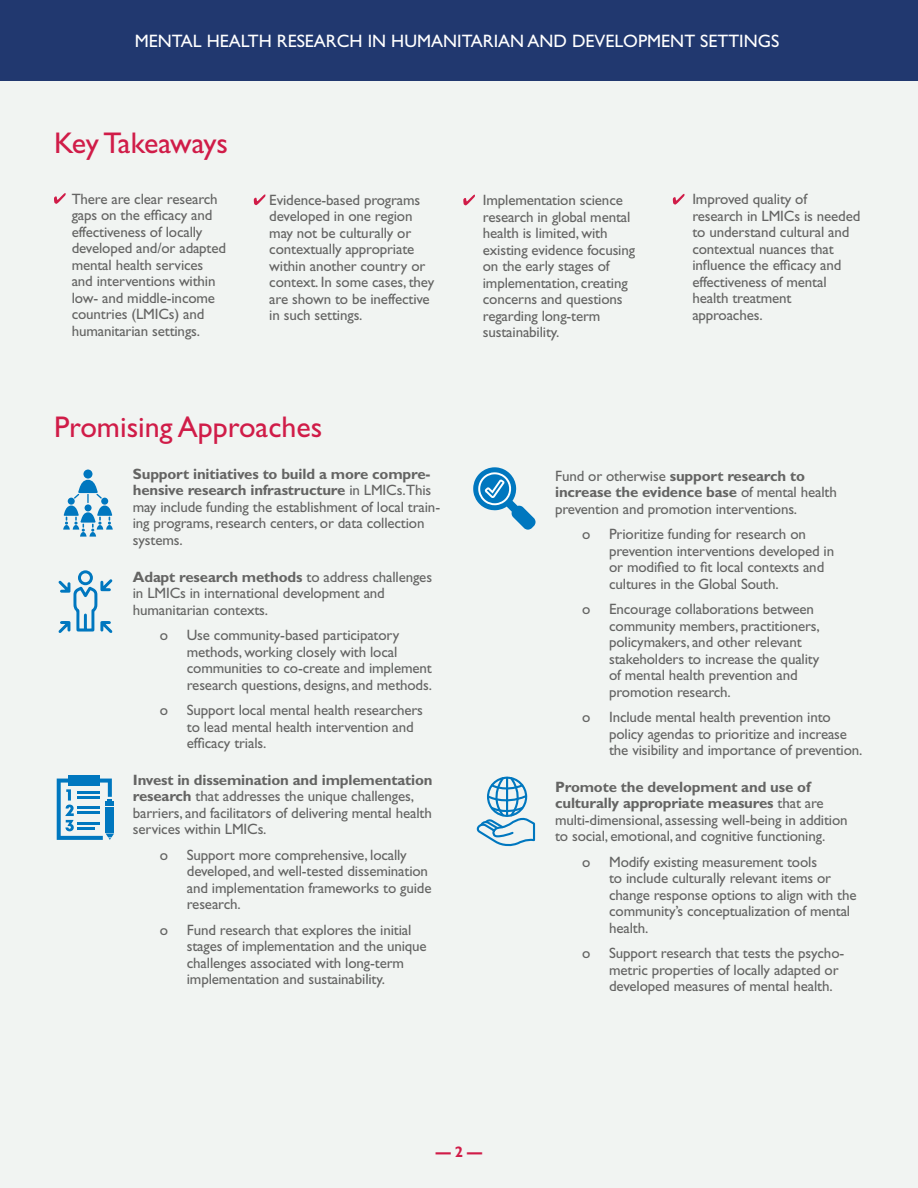
<style>
.page{position:relative;width:918px;height:1188px;background:#fff}
.page>*{position:absolute;margin:0;border:0;box-sizing:border-box;transform-origin:0 0}
.t1{font:30px "Gill Sans Std";color:#d01c48}
.t2{font:30px "Gill Sans Std";letter-spacing:-.025em;color:#d01c48}
.t3{font:18px "Gill Sans Std";color:#fff}
.text{font:15px/16.5px "Gill Sans Std";letter-spacing:-.01em;color:#646463}
.text_spafter{font:15px/16.5px "Gill Sans Std";letter-spacing:-.01em;color:#646463}
.t4{font:700 15px "Gill Sans";color:#d01c48}
.s1{font-weight:700}
</style>
<div class="page">
<div style="left:0;top:81px;width:918px;height:1107px;background:#f1f4f2"></div>
<svg style="left:63px;top:470px;width:50px;height:67px"></svg>
<svg style="left:473px;top:467px;width:63px;height:63px"></svg>
<div style="left:68px;top:775px;width:32px;height:11px;background:#0077bf"></div>
<svg style="left:57px;top:779px;width:57px;height:61px"></svg>
<svg style="left:58px;top:570px;width:55px;height:63px"></svg>
<svg style="left:54px;top:193px;width:12px;height:11px"></svg>
<svg style="left:254px;top:194px;width:11px;height:11px"></svg>
<svg style="left:463px;top:195px;width:12px;height:10px"></svg>
<svg style="left:673px;top:194px;width:11px;height:11px"></svg>
<svg style="left:476px;top:777px;width:60px;height:70px"></svg>
<div style="left:0;top:0;width:918px;height:81px;background:#21386f"></div>
<p class="t3" style="left:135px;top:30px;width:646px">MENTAL HEALTH RESEARCH IN HUMANITARIAN AND DEVELOPMENT SETTINGS</p>
<h2 class="t2" style="left:54px;top:125px;width:176px">Key Takeaways</h2>
<p class="text" style="left:72px;top:190px;width:156px">There are clear research gaps on the efficacy and effectiveness of locally developed and/or adapted mental health services and interventions within low- and middle-income countries (LMICs) and humanitarian settings.</p>
<p class="text" style="left:269px;top:192px;width:167px">Evidence-based programs developed in one region may not be culturally or contextually appropriate within another country or context. In some cases, they are shown to be ineffective in such settings.</p>
<p class="text" style="left:483px;top:192px;width:154px">Implementation science research in global mental health is limited, with existing evidence focusing on the early stages of implementation, creating concerns and questions regarding long-term sustainability.</p>
<p class="text" style="left:692px;top:191px;width:170px">Improved quality of research in LMICs is needed to understand cultural and contextual nuances that influence the efficacy and effectiveness of mental health treatment approaches.</p>
<h2 class="t1" style="left:54px;top:409px;width:270px">Promising Approaches</h2>
<p class="text_spafter" style="left:133px;top:466px;width:309px"><span class="s1">Support initiatives to build a more compre&shy;hensive research infrastructure</span> in LMICs.This may include funding the establishment of local train&shy;ing programs, research centers, or data collection systems.</p>
<p class="text" style="left:133px;top:568px;width:301px"><span class="s1">Adapt research methods</span> to address challenges in LMICs in international development and humanitarian contexts.</p>
<p class="text" style="left:187px;top:627px;width:247px;text-indent:-27px">o Use community-based participatory methods, working closely with local communities to co-create and implement research questions, designs, and methods.</p>
<p class="text" style="left:187px;top:702px;width:238px;text-indent:-27px">o Support local mental health researchers to lead mental health intervention and efficacy trials.</p>
<p class="text" style="left:133px;top:772px;width:301px"><span class="s1">Invest in dissemination and implementation research</span> that addresses the unique challenges, barriers, and facilitators of delivering mental health services within LMICs.</p>
<p class="text" style="left:187px;top:847px;width:246px;text-indent:-27px">o Support more comprehensive, locally developed, and well-tested dissemination and implementation frameworks to guide research.</p>
<p class="text" style="left:187px;top:922px;width:241px;text-indent:-27px">o Fund research that explores the initial stages of implementation and the unique challenges associated with long-term implementation and sustainability.</p>
<p class="t4" style="left:436px;top:1143px;width:48px">— 2 —</p>
<p class="text" style="left:555px;top:467px;width:283px">Fund or otherwise <span class="s1">support research to increase the evidence base</span> of mental health prevention and promotion interventions.</p>
<p class="text" style="left:609px;top:526px;width:227px;text-indent:-27px">o Prioritize funding for research on prevention interventions developed in or modified to fit local contexts and cultures in the Global South.</p>
<p class="text" style="left:609px;top:601px;width:212px;text-indent:-27px">o Encourage collaborations between community members, practitioners, policymakers, and other relevant stakeholders to increase the quality of mental health prevention and promotion research.</p>
<p class="text" style="left:609px;top:709px;width:255px;text-indent:-27px">o Include mental health prevention into policy agendas to prioritize and increase the visibility and importance of prevention.</p>
<p class="text" style="left:555px;top:779px;width:294px"><span class="s1">Promote the development and use of culturally appropriate measures</span> that are multi-dimensional, assessing well-being in addition to social, emotional, and cognitive functioning.</p>
<p class="text" style="left:609px;top:854px;width:249px;text-indent:-27px">o Modify existing measurement tools<br>to include culturally relevant items or change response options to align with the community’s conceptualization of mental health.</p>
<p class="text" style="left:609px;top:945px;width:237px;text-indent:-27px">o Support research that tests the psycho&shy;metric properties of locally adapted or developed measures of mental health.</p>
</div>
